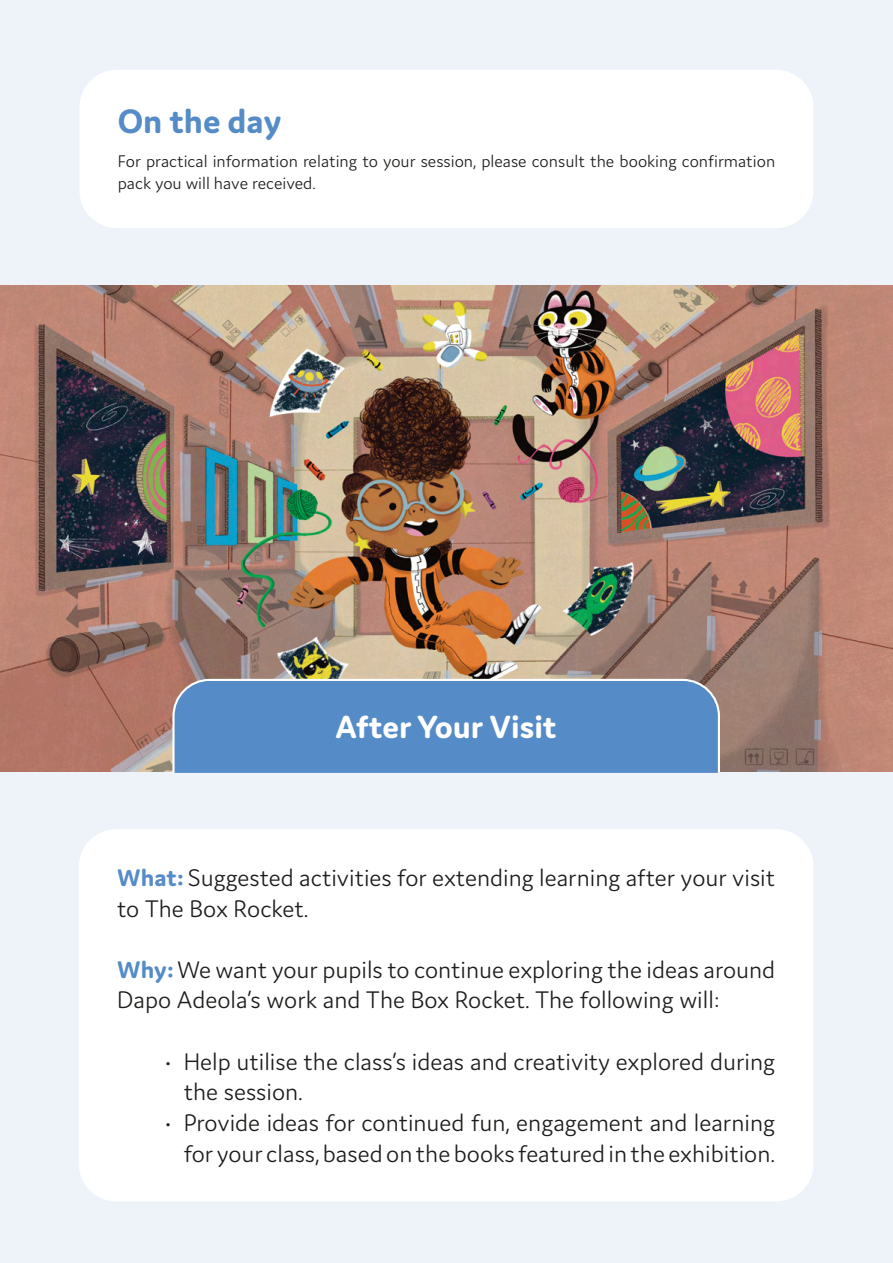
<style>
.page{position:relative;width:893px;height:1263px;background:#fff}
.page>*{position:absolute;margin:0;border:0;box-sizing:border-box;transform-origin:0 0}
.t1{font:700 36px "Domus";color:#558cc8}
.t2{font:700 34.05px "Domus";color:#fff}
.t3{font:300 25.5px/30.6px "Domus";color:#1d1d1b}
.t4{font:300 18px/21.6px "Domus";color:#1d1d1b}
.s1{font-weight:700;color:#558cc8}
</style>
<div class="page">
<div style="left:0;top:0;width:893px;height:286px;background:#eef3f9"></div>
<div style="left:81px;top:71px;width:731px;height:156px;background:#fff;border-radius:36px"></div>
<div style="left:79px;top:70px;width:734px;height:158px;border:2px solid #fff;border-radius:36px"></div>
<img style="left:0;top:286px;width:893px;height:486px">
<div style="left:171px;top:678px;width:550px;height:95px;background:#558cc8"></div>
<div style="left:0;top:773px;width:893px;height:490px;background:#eef3f9"></div>
<div style="left:80px;top:830px;width:732px;height:370px;background:#fff;border-radius:36px"></div>
<div style="left:79px;top:829px;width:734px;height:372px;border:2px solid #fff;border-radius:36px"></div>
<p class="t1" style="left:118px;top:101px;width:165px">On the day</p>
<p class="t4" style="left:118px;top:151px;width:659px">For practical information relating to your session, please consult the booking confirmation pack you will have received.</p>
<p class="t2" style="left:335px;top:708px;width:223px">After Your Visit</p>
<p class="t3" style="left:117px;top:862px;width:659px"><span class="s1">What:</span> Suggested activities for extending learning after your visit to The Box Rocket.</p>
<p class="t3" style="left:117px;top:954px;width:659px"><span class="s1">Why:</span> We want your pupils to continue exploring the ideas around<br>Dapo Adeola’s work and The Box Rocket. The following will:</p>
<p class="t3" style="left:184px;top:1046px;width:593px;text-indent:-18px">• Help utilise the class’s ideas and creativity explored during the session.</p>
<p class="t3" style="left:166px;top:1107px;width:611px;text-align:right">• Provide ideas for continued fun, engagement and learning for your class, based on the books featured in the exhibition.</p>
</div>
